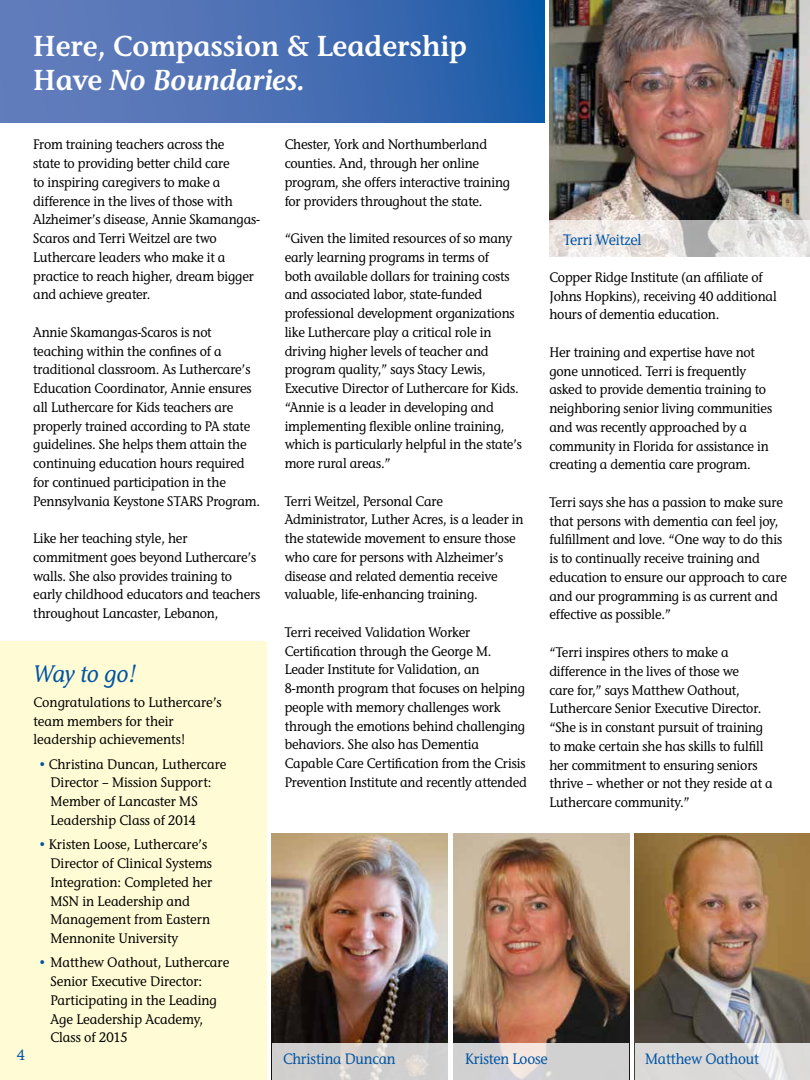
<style>
.page{position:relative;width:810px;height:1080px;background:#fff}
.page>*{position:absolute;margin:0;border:0;box-sizing:border-box;transform-origin:0 0}
.t1{font:600 28.75px/34.5px "Stone Inf ITC Std";color:#fff}
.t2{font:italic 500 23.75px "Stone Inf ITC Std";letter-spacing:-.025em;color:#0054a4;scale:.93 1}
.t3{font:500 15px "Stone Inf ITC Std";letter-spacing:-.01em;color:#0054a4;scale:.92 1}
.t4{font:500 15px "Stone Inf ITC Std";letter-spacing:-.01em;color:#0054a4}
.t5{font:500 13.75px/18.8px "Stone Inf ITC Std";letter-spacing:-.01em;color:#000;scale:.92 1}
.t6{font:500 13.75px/18.8px "Stone Inf ITC Std";letter-spacing:-.01em;color:#000;scale:.93 1}
.s1{font-style:italic}
.s2{color:#0054a4}
</style>
<div class="page">
<div style="left:0;top:642px;width:266px;height:438px;background:#fffcd5"></div>
<img style="left:549px;top:0;width:261px;height:220px">
<svg style="left:0;top:0;width:545px;height:122px;background:#446eb3"></svg>
<img style="left:635px;top:834px;width:175px;height:209px">
<img style="left:453px;top:834px;width:176px;height:209px">
<img style="left:272px;top:834px;width:176px;height:209px">
<svg style="left:549px;top:220px;width:261px;height:37px;background:#e2dfdd"></svg>
<svg style="left:272px;top:1043px;width:176px;height:37px;background:#d2d0cf"></svg>
<svg style="left:453px;top:1043px;width:176px;height:37px;background:#d7d4d4"></svg>
<svg style="left:635px;top:1043px;width:175px;height:37px;background:#dddcdb"></svg>
<h1 class="t1" style="left:33px;top:28px;width:435px">Here, Compassion &amp; Leadership<br>Have <span class="s1">No Boundaries.</span></h1>
<p class="t5" style="left:33px;top:135px;width:248px">From training teachers across the<br>state to providing better child care<br>to inspiring caregivers to make a difference in the lives of those with Alzheimer’s disease, Annie Skamangas-Scaros and Terri Weitzel are two Luthercare leaders who make it a practice to reach higher, dream bigger and achieve greater.</p>
<p class="t5" style="left:33px;top:322px;width:248px">Annie Skamangas-Scaros is not teaching within the confines of a traditional classroom. As Luthercare’s Education Coordinator, Annie ensures all Luthercare for Kids teachers are properly trained according to PA state guidelines. She helps them attain the continuing education hours required for continued participation in the Pennsylvania Keystone STARS Program.</p>
<p class="t5" style="left:33px;top:529px;width:248px">Like her teaching style, her commitment goes beyond Luthercare’s walls. She also provides training to early childhood educators and teachers throughout Lancaster, Lebanon,</p>
<p class="t4" style="left:17px;top:1046px;width:10px">4</p>
<h2 class="t2" style="left:34px;top:660px;width:112px">Way to go!</h2>
<p class="t6" style="left:34px;top:692px;width:204px">Congratulations to Luthercare’s team members for their leadership achievements!</p>
<p class="t6" style="left:50px;top:754px;width:191px;text-indent:-11px"><span class="s2">•</span> Christina Duncan, Luthercare<br>Director – Mission Support:<br>Member of Lancaster MS<br>Leadership Class of 2014</p>
<p class="t6" style="left:50px;top:835px;width:176px;text-indent:-11px"><span class="s2">•</span> Kristen Loose, Luthercare’s<br>Director of Clinical Systems<br>Integration: Completed her<br>MSN in Leadership and<br>Management from Eastern<br>Mennonite University</p>
<p class="t6" style="left:50px;top:953px;width:194px;text-indent:-11px"><span class="s2">•</span> Matthew Oathout, Luthercare<br>Senior Executive Director:<br>Participating in the Leading<br>Age Leadership Academy,<br>Class of 2015</p>
<p class="t5" style="left:285px;top:135px;width:247px">Chester, York and Northumberland counties. And, through her online program, she offers interactive training for providers throughout the state.</p>
<p class="t5" style="left:285px;top:229px;width:259px">“Given the limited resources of so many early learning programs in terms of<br>both available dollars for training costs and associated labor, state-funded professional development organizations like Luthercare play a critical role in driving higher levels of teacher and program quality,” says Stacy Lewis, Executive Director of Luthercare for Kids. “Annie is a leader in developing and implementing flexible online training, which is particularly helpful in the state’s more rural areas.”</p>
<p class="t5" style="left:285px;top:491px;width:261px">Terri Weitzel, Personal Care Administrator, Luther Acres, is a leader in the statewide movement to ensure those who care for persons with Alzheimer’s disease and related dementia receive valuable, life-enhancing training.</p>
<p class="t5" style="left:285px;top:623px;width:265px">Terri received Validation Worker Certification through the George M.<br>Leader Institute for Validation, an 8-month program that focuses on helping people with memory challenges work through the emotions behind challenging behaviors. She also has Dementia Capable Care Certification from the Crisis Prevention Institute and recently attended</p>
<p class="t3" style="left:563px;top:230px;width:87px">Terri Weitzel</p>
<p class="t5" style="left:549px;top:268px;width:249px">Copper Ridge Institute (an affiliate of<br>Johns Hopkins), receiving 40 additional hours of dementia education.</p>
<p class="t5" style="left:549px;top:343px;width:244px">Her training and expertise have not gone unnoticed. Terri is frequently asked to provide dementia training to neighboring senior living communities and was recently approached by a community in Florida for assistance in creating a dementia care program.</p>
<p class="t5" style="left:549px;top:493px;width:260px">Terri says she has a passion to make sure that persons with dementia can feel joy, fulfillment and love. “One way to do this is to continually receive training and education to ensure our approach to care and our programming is as current and effective as possible.”</p>
<p class="t5" style="left:549px;top:643px;width:244px">“Terri inspires others to make a difference in the lives of those we<br>care for,” says Matthew Oathout, Luthercare Senior Executive Director. “She is in constant pursuit of training to make certain she has skills to fulfill her commitment to ensuring seniors thrive – whether or not they reside at a Luthercare community.”</p>
<p class="t3" style="left:283px;top:1049px;width:124px">Christina Duncan</p>
<p class="t3" style="left:465px;top:1049px;width:91px">Kristen Loose</p>
<p class="t3" style="left:645px;top:1049px;width:125px">Matthew Oathout</p>
</div>
